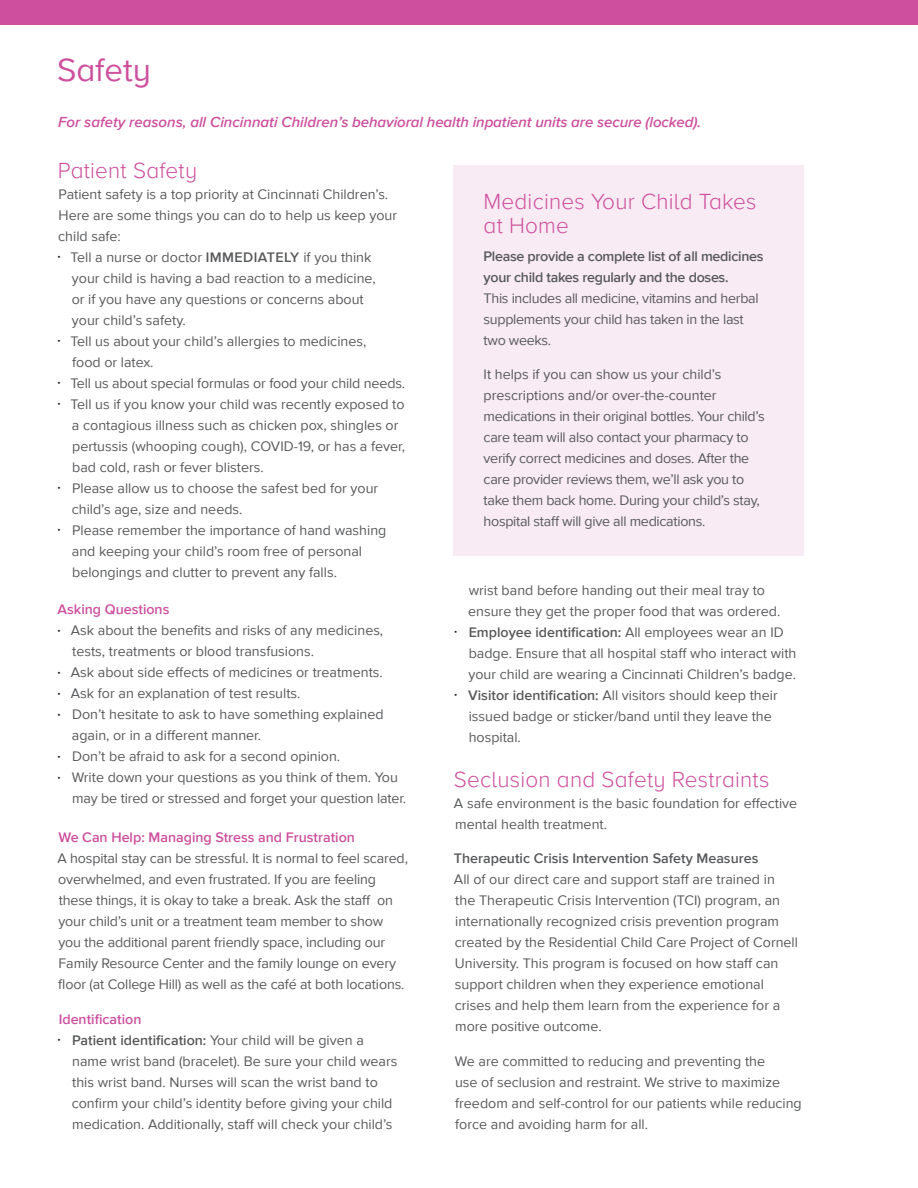
<style>
.page{position:relative;width:918px;height:1188px;background:#fff}
.page>*{position:absolute;margin:0;border:0;box-sizing:border-box;transform-origin:0 0}
.t1{font:33px "Proxima Nova A";color:#cd4f9d}
.t2{font:300 22.5px/24px "Proxima Nova A";letter-spacing:.01em;color:#cd4f9d}
.t3{font:italic 600 15px "Proxima Nova";letter-spacing:-.005em;color:#cd4f9d}
.t4{font:14.25px/21px "Proxima Nova";color:#57585a}
.t5{font:14.25px/21px "Proxima Nova";letter-spacing:-.02em;color:#57585a}
.t6{font:600 14.25px/21px "Proxima Nova";letter-spacing:-.02em;color:#57585a}
.t7{font:600 14.25px "Proxima Nova";color:#cd4f9d}
.t8{font:600 14.25px "Proxima Nova";color:#57585a}
.s1{font-weight:600}
</style>
<div class="page">
<div style="left:453px;top:165px;width:350px;height:391px;background:#f8ebf3"></div>
<div style="left:0;top:0;width:918px;height:24px;background:#cd4f9d"></div>
<h1 class="t1" style="left:57px;top:45px;width:96px">Safety</h1>
<p class="t3" style="left:58px;top:110px;width:645px">For safety reasons, all Cincinnati Children’s behavioral health inpatient units are secure (locked).</p>
<h2 class="t2" style="left:58px;top:157px;width:141px">Patient Safety</h2>
<p class="t4" style="left:58px;top:183px;width:340px">Patient safety is a top priority at Cincinnati Children’s.<br>Here are some things you can do to help us keep your child safe:</p>
<p class="t4" style="left:72px;top:246px;width:306px;text-indent:-14px"><sup>•</sup> Tell a nurse or doctor <span class="s1">IMMEDIATELY</span> if you think your child is having a bad reaction to a medicine, or if you have any questions or concerns about your child’s safety.</p>
<p class="t4" style="left:72px;top:330px;width:296px;text-indent:-15px"><sup>•</sup> Tell us about your child’s allergies to medicines, food or latex.</p>
<p class="t4" style="left:58px;top:372px;width:349px"><sup>•</sup> Tell us about special formulas or food your child needs.</p>
<p class="t4" style="left:72px;top:393px;width:335px;text-indent:-14px"><sup>•</sup> Tell us if you know your child was recently exposed to a contagious illness such as chicken pox, shingles or pertussis (whooping cough), COVID-19, or has a fever, bad cold, rash or fever blisters.</p>
<p class="t4" style="left:72px;top:477px;width:308px;text-indent:-14px"><sup>•</sup> Please allow us to choose the safest bed for your child’s age, size and needs.</p>
<p class="t4" style="left:72px;top:519px;width:316px;text-indent:-14px"><sup>•</sup> Please remember the importance of hand washing and keeping your child’s room free of personal belongings and clutter to prevent any falls.</p>
<p class="t7" style="left:58px;top:599px;width:113px">Asking Questions</p>
<p class="t4" style="left:72px;top:619px;width:312px;text-indent:-15px"><sup>•</sup> Ask about the benefits and risks of any medicines, tests, treatments or blood transfusions.</p>
<p class="t4" style="left:58px;top:661px;width:327px"><sup>•</sup> Ask about side effects of medicines or treatments.</p>
<p class="t4" style="left:58px;top:682px;width:244px"><sup>•</sup> Ask for an explanation of test results.</p>
<p class="t4" style="left:72px;top:703px;width:313px;text-indent:-14px"><sup>•</sup> Don’t hesitate to ask to have something explained again, or in a different manner.</p>
<p class="t4" style="left:58px;top:745px;width:284px"><sup>•</sup> Don’t be afraid to ask for a second opinion.</p>
<p class="t4" style="left:72px;top:766px;width:335px;text-indent:-15px"><sup>•</sup> Write down your questions as you think of them. You may be tired or stressed and forget your question later.</p>
<p class="t7" style="left:58px;top:827px;width:298px">We Can Help: Managing Stress and Frustration</p>
<p class="t4" style="left:57px;top:847px;width:352px">A hospital stay can be stressful. It is normal to feel scared, overwhelmed, and even frustrated. If you are feeling these things, it is okay to take a break. Ask the staff on your child’s unit or a treatment team member to show you the additional parent friendly space, including our Family Resource Center and the family lounge on every floor (at College Hill) as well as the café at both locations.</p>
<p class="t7" style="left:59px;top:1008px;width:84px">Identification</p>
<p class="t4" style="left:72px;top:1029px;width:327px;text-indent:-14px"><sup>•</sup> <span class="s1">Patient identification:</span> Your child will be given a name wrist band (bracelet). Be sure your child wears this wrist band. Nurses will scan the wrist band to confirm your child’s identity before giving your child medication. Additionally, staff will check your child’s</p>
<h2 class="t2" style="left:484px;top:188px;width:275px">Medicines Your Child Takes at Home</h2>
<p class="t6" style="left:484px;top:245px;width:281px">Please provide a complete list of all medicines your child takes regularly and the doses.</p>
<p class="t5" style="left:484px;top:287px;width:277px">This includes all medicine, vitamins and herbal supplements your child has taken in the last two weeks.</p>
<p class="t5" style="left:484px;top:363px;width:283px">It helps if you can show us your child’s prescriptions and/or over-the-counter medications in their original bottles. Your child’s care team will also contact your pharmacy to verify correct medicines and doses. After the care provider reviews them, we’ll ask you to take them back home. During your child’s stay, hospital staff will give all medications.</p>
<p class="t4" style="left:468px;top:579px;width:314px">wrist band before handing out their meal tray to ensure they get the proper food that was ordered.</p>
<p class="t4" style="left:468px;top:621px;width:330px;text-indent:-14px"><sup>•</sup> <span class="s1">Employee identification:</span> All employees wear an ID badge. Ensure that all hospital staff who interact with your child are wearing a Cincinnati Children’s badge.</p>
<p class="t4" style="left:469px;top:684px;width:311px;text-indent:-15px"><sup>•</sup> <span class="s1">Visitor identification:</span> All visitors should keep their issued badge or sticker/band until they leave the hospital.</p>
<h2 class="t2" style="left:454px;top:766px;width:317px">Seclusion and Safety Restraints</h2>
<p class="t4" style="left:454px;top:792px;width:345px">A safe environment is the basic foundation for effective mental health treatment.</p>
<p class="t8" style="left:454px;top:848px;width:306px">Therapeutic Crisis Intervention Safety Measures</p>
<p class="t4" style="left:454px;top:868px;width:346px">All of our direct care and support staff are trained in the Therapeutic Crisis Intervention (TCI) program, an internationally recognized crisis prevention program created by the Residential Child Care Project of Cornell University. This program is focused on how staff can support children when they experience emotional crises and help them learn from the experience for a more positive outcome.</p>
<p class="t4" style="left:455px;top:1050px;width:348px">We are committed to reducing and preventing the<br>use of seclusion and restraint. We strive to maximize freedom and self-control for our patients while reducing force and avoiding harm for all.</p>
</div>
